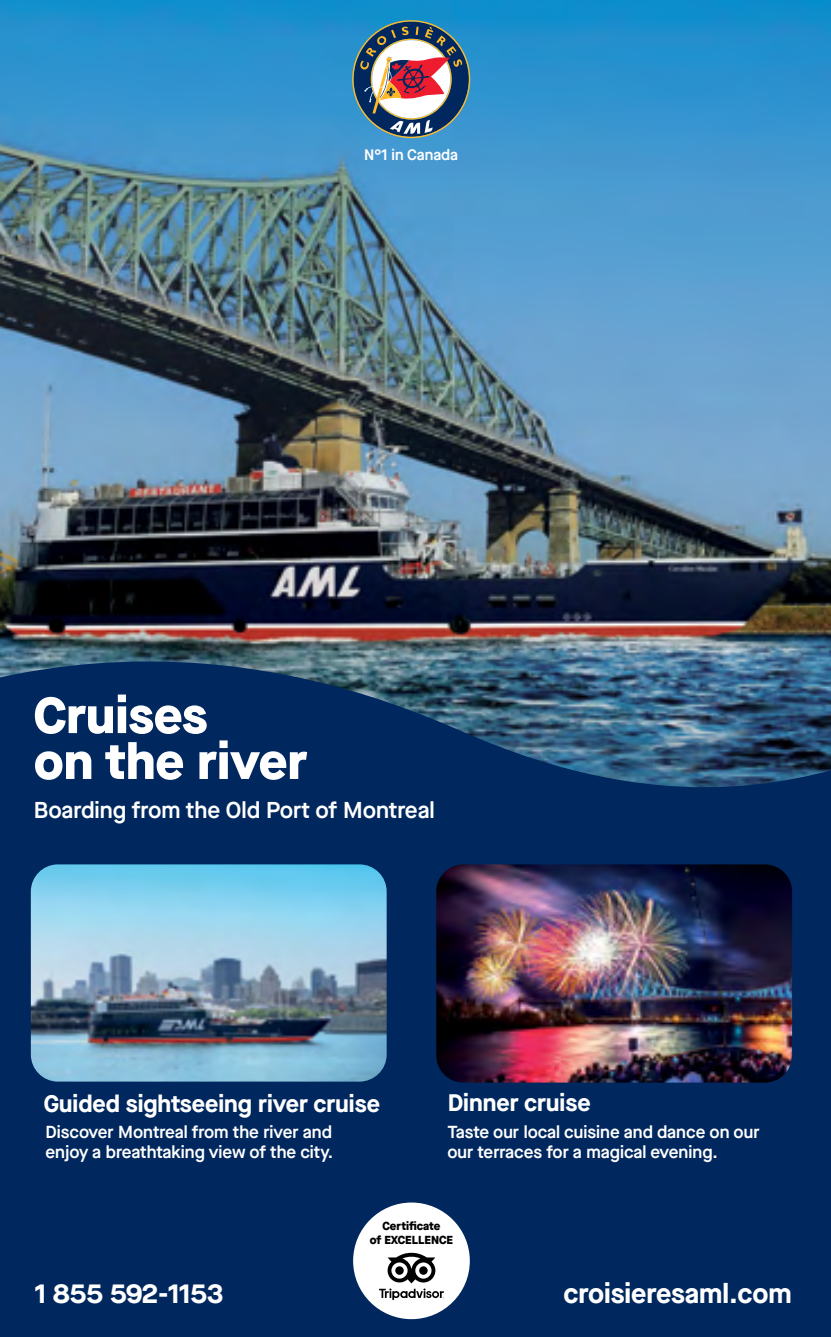
<style>
.page{position:relative;width:831px;height:1337px;background:#fff}
.page>*{position:absolute;margin:0;border:0;box-sizing:border-box;transform-origin:0 0}
.t1{font:800 50.4px/45.9px "Maison Neue";color:#fff}
.t2{font:700 27.45px "Maison Neue";color:#fff}
.t3{font:700 23.85px "Maison Neue";color:#fff}
.t4{font:600 22.95px "Maison Neue";color:#fff}
.t5{font:600 17.32px/19.6px "Maison Neue";color:#fff}
.t6{font:600 15.08px "Maison Neue";color:#fff}
.t7{font:800 11.7px/14px "Maison Neue";color:#000;text-align:center}
</style>
<div class="page">
<div style="left:0;top:0;width:830px;height:1336px;background:#00285e"></div>
<img style="left:1px;top:0;width:826px;height:1059px">
<svg style="left:352px;top:20px;width:118px;height:118px"></svg>
<svg style="left:1px;top:661px;width:826px;height:154px"></svg>
<img style="left:31px;top:864px;width:355px;height:217px">
<img style="left:436px;top:864px;width:355px;height:218px">
<div style="left:353px;top:1202px;width:116px;height:117px;background:#fff;border-radius:50%"></div>
<svg style="left:379px;top:1252px;width:64px;height:47px"></svg>
<svg style="left:0;top:0;width:1px;height:1337px"></svg>
<svg style="left:827px;top:0;width:4px;height:1337px"></svg>
<p class="t6" style="left:364px;top:144px;width:95px">N°1 in Canada</p>
<h1 class="t1" style="left:34px;top:691px;width:275px">Cruises<br>on the river</h1>
<h3 class="t4" style="left:34px;top:793px;width:402px">Boarding from the Old Port of Montreal</h3>
<h3 class="t3" style="left:44px;top:1086px;width:337px">Guided sightseeing river cruise</h3>
<h3 class="t3" style="left:447px;top:1086px;width:144px">Dinner cruise</h3>
<p class="t5" style="left:447px;top:1122px;width:313px">Taste our local cuisine and dance on our our terraces for a magical evening.</p>
<p class="t5" style="left:45px;top:1122px;width:289px">Discover Montreal from the river and enjoy a breathtaking view of the city.</p>
<p class="t7" style="left:369px;top:1218px;width:85px">Certificate<br>of EXCELLENCE</p>
<h2 class="t2" style="left:35px;top:1274px;width:190px">1 855 592-1153</h2>
<h2 class="t2" style="left:563px;top:1274px;width:230px">croisieresaml.com</h2>
</div>
